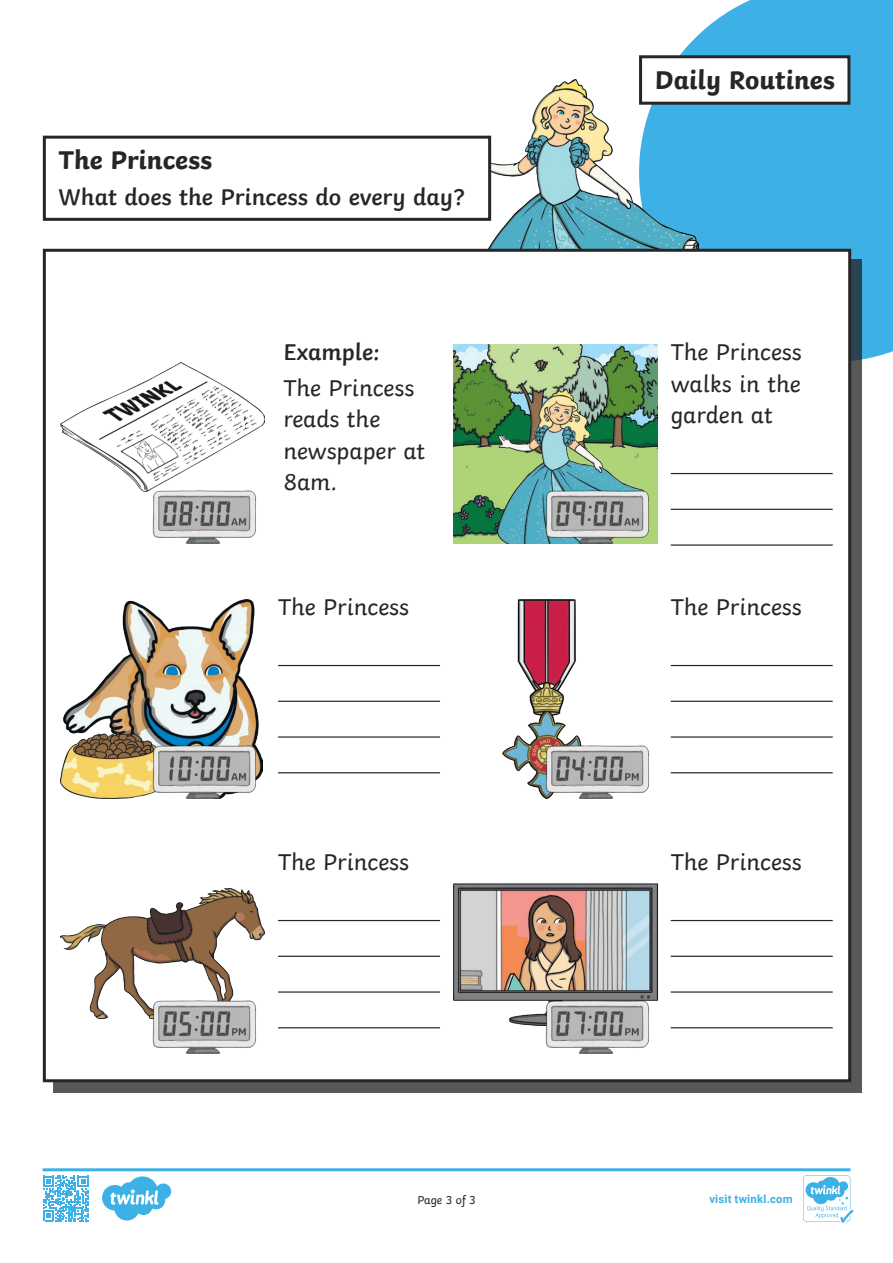
<style>
.page{position:relative;width:893px;height:1263px;background:#fff}
.page>*{position:absolute;margin:0;border:0;box-sizing:border-box;transform-origin:0 0}
.Heading_2{font:700 27px "Twinkl";color:#282526}
.KS1_Body_Copy{font:24px/31.5px "Twinkl";color:#282526;text-align:justify}
.Heading_4{font:600 24px "Twinkl";color:#282526}
.Heading_4-2{font:24px/31.5px "Twinkl";color:#282526}
.t1{font:12px "Twinkl";letter-spacing:-.005em;color:#282526}
.t2{font:700 11.4px "Roboto";letter-spacing:.02em;color:#3db1e5}
</style>
<div class="page">
<div style="left:680px;top:0;width:213px;height:360px;background:#3db1e5"></div>
<img style="left:469px;top:80px;width:229px;height:169px">
<div style="left:53px;top:259px;width:809px;height:834px;background:#231f20;opacity:.75"></div>
<div style="left:43px;top:249px;width:808px;height:833px;background:#fff;border:3px solid #282526"></div>
<img style="left:503px;top:599px;width:77px;height:189px">
<div style="left:641px;top:57px;width:208px;height:46px;background:#fff"></div>
<div style="left:639px;top:55px;width:211px;height:50px;border:3px solid #282526"></div>
<div style="left:44px;top:137px;width:446px;height:82px;background:#fff"></div>
<div style="left:43px;top:136px;width:448px;height:85px;border:3px solid #282526"></div>
<img style="left:454px;top:344px;width:204px;height:199px">
<img style="left:454px;top:883px;width:204px;height:142px">
<img style="left:63px;top:599px;width:196px;height:140px">
<img style="left:61px;top:889px;width:204px;height:130px">
<img style="left:61px;top:734px;width:106px;height:64px">
<img style="left:61px;top:362px;width:204px;height:129px">
<hr style="left:278px;top:665px;width:162px;height:1px;background:#282526">
<hr style="left:278px;top:701px;width:162px;height:1px;background:#282526">
<hr style="left:278px;top:736px;width:162px;height:2px;background:#282526">
<hr style="left:278px;top:772px;width:162px;height:1px;background:#282526">
<hr style="left:278px;top:920px;width:162px;height:1px;background:#282526">
<hr style="left:278px;top:956px;width:162px;height:1px;background:#282526">
<hr style="left:278px;top:991px;width:162px;height:2px;background:#282526">
<hr style="left:278px;top:1027px;width:162px;height:1px;background:#282526">
<hr style="left:671px;top:473px;width:162px;height:1px;background:#282526">
<hr style="left:671px;top:509px;width:162px;height:1px;background:#282526">
<hr style="left:671px;top:544px;width:162px;height:2px;background:#282526">
<hr style="left:671px;top:665px;width:162px;height:1px;background:#282526">
<hr style="left:671px;top:701px;width:162px;height:1px;background:#282526">
<hr style="left:671px;top:736px;width:162px;height:2px;background:#282526">
<hr style="left:671px;top:772px;width:162px;height:1px;background:#282526">
<hr style="left:671px;top:920px;width:162px;height:1px;background:#282526">
<hr style="left:671px;top:956px;width:162px;height:1px;background:#282526">
<hr style="left:671px;top:991px;width:162px;height:2px;background:#282526">
<hr style="left:671px;top:1027px;width:162px;height:1px;background:#282526">
<img style="left:143px;top:994px;width:122px;height:59px">
<img style="left:143px;top:739px;width:120px;height:59px">
<img style="left:143px;top:484px;width:122px;height:59px">
<img style="left:497px;top:389px;width:148px;height:154px">
<img style="left:535px;top:994px;width:123px;height:59px">
<img style="left:535px;top:484px;width:123px;height:59px">
<img style="left:535px;top:739px;width:115px;height:59px">
<svg style="left:43px;top:1168px;width:810px;height:55px"></svg>
<p class="Heading_2" style="left:655px;top:58px;width:181px">Daily Routines</p>
<p class="Heading_2" style="left:59px;top:138px;width:155px">The Princess</p>
<p class="Heading_4" style="left:59px;top:178px;width:408px">What does the Princess do every day?</p>
<p class="Heading_4" style="left:283px;top:333px;width:98px">Example:</p>
<p class="Heading_4-2" style="left:283px;top:370px;width:143px">The Princess reads the newspaper at<br>8am.</p>
<p class="KS1_Body_Copy" style="left:671px;top:334px;width:132px">The Princess walks in the garden at</p>
<p class="KS1_Body_Copy" style="left:278px;top:589px;width:132px">The Princess</p>
<p class="KS1_Body_Copy" style="left:671px;top:589px;width:132px">The Princess</p>
<p class="KS1_Body_Copy" style="left:278px;top:844px;width:132px">The Princess</p>
<p class="KS1_Body_Copy" style="left:671px;top:844px;width:132px">The Princess</p>
<p class="t1" style="left:417px;top:1191px;width:60px">Page 3 of 3</p>
<p class="t2" style="left:709px;top:1191px;width:85px">visit twinkl.com</p>
</div>
